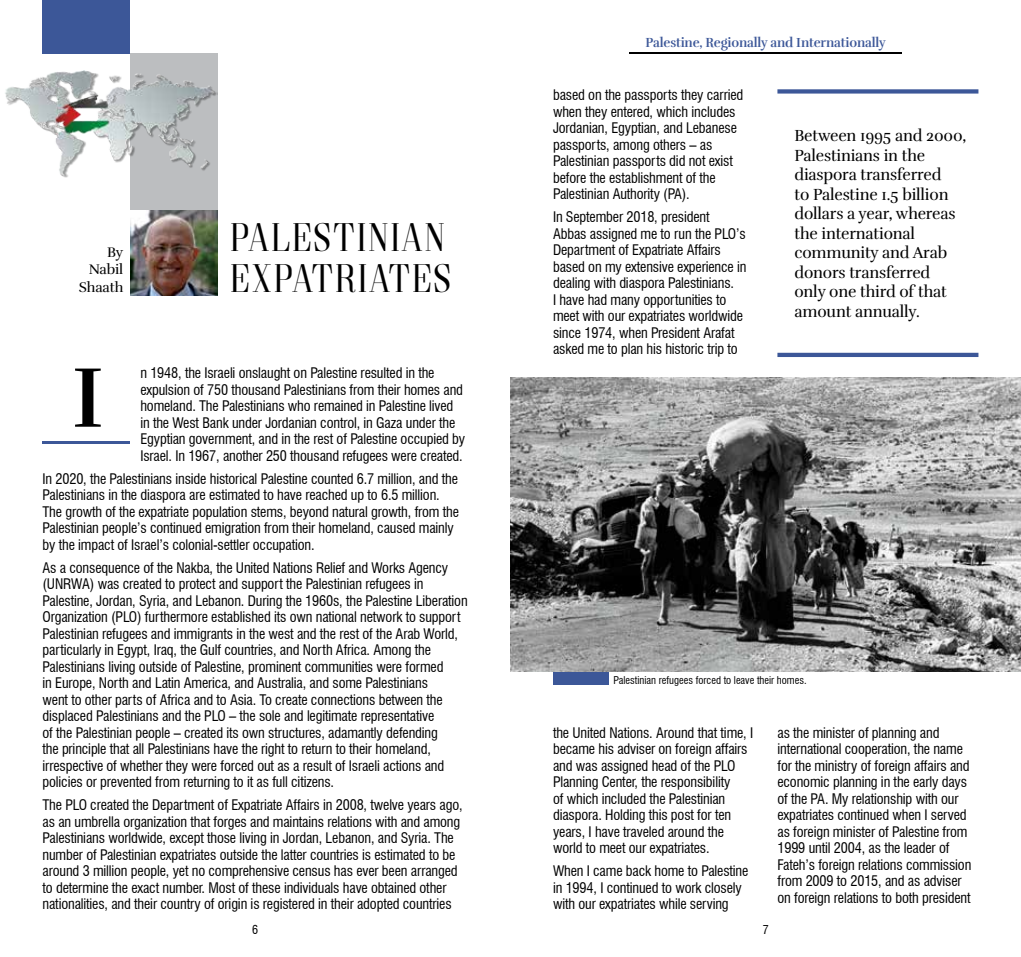
<style>
.page{position:relative;width:1021px;height:957px;background:#fff}
.page>*{position:absolute;margin:0;border:0;box-sizing:border-box;transform-origin:0 0}
.t1{font:700 87px "Rufina";color:#000;scale:.96 1}
.t2{font:40.5px/40.5px "Goldoni";letter-spacing:-.015em;color:#000;scale:.96 1}
.t3{font:16.5px/19.5px "Rufina";letter-spacing:-.01em;color:#000;scale:.96 1}
.t4{font:condensed 14.25px/16.5px "Swiss 721 BT";letter-spacing:-.01em;color:#000}
.t5{font:14.25px/17.2px "Rufina";letter-spacing:-.01em;color:#000;text-align:right}
.t6{font:700 13.5px "Rufina";letter-spacing:-.01em;color:#3c5798;scale:.96 1}
.t7{font:condensed 12px "Swiss 721 BT";color:#000}
.t8{font:condensed 10.5px "Swiss 721 BT";color:#000}
</style>
<div class="page">
<div style="left:43px;top:0;width:87px;height:53px;background:#3c5798"></div>
<hr style="left:43px;top:441px;width:87px;height:3px;background:#3c5798">
<div style="left:130px;top:53px;width:88px;height:243px;background:#bcbec0"></div>
<hr style="left:629px;top:52px;width:272px;height:1px;background:#000">
<div style="left:777px;top:89px;width:201px;height:5px;background:#3c5798"></div>
<hr style="left:777px;top:353px;width:201px;height:4px;background:#3c5798">
<div style="left:553px;top:672px;width:55px;height:12px;background:#3c5798"></div>
<img style="left:130px;top:210px;width:88px;height:86px">
<img style="left:5px;top:70px;width:213px;height:107px">
<img style="left:510px;top:377px;width:510px;height:295px">
<p class="t5" style="left:79px;top:244px;width:46px">By<br>Nabil<br>Shaath</p>
<h2 class="t2" style="left:231px;top:216px;width:234px">PALESTINIAN<br>EXPATRIATES</h2>
<p class="t4" style="left:140px;top:365px;width:326px">n 1948, the Israeli onslaught on Palestine resulted in the expulsion of 750 thousand Palestinians from their homes and homeland. The Palestinians who remained in Palestine lived in the West Bank under Jordanian control, in Gaza under the Egyptian government, and in the rest of Palestine occupied by Israel. In 1967, another 250 thousand refugees were created.</p>
<p class="t4" style="left:43px;top:470px;width:418px">In 2020, the Palestinians inside historical Palestine counted 6.7 million, and the Palestinians in the diaspora are estimated to have reached up to 6.5 million.<br>The growth of the expatriate population stems, beyond natural growth, from the Palestinian people’s continued emigration from their homeland, caused mainly by the impact of Israel’s colonial-settler occupation.</p>
<p class="t4" style="left:43px;top:559px;width:426px">As a consequence of the Nakba, the United Nations Relief and Works Agency (UNRWA) was created to protect and support the Palestinian refugees in Palestine, Jordan, Syria, and Lebanon. During the 1960s, the Palestine Liberation Organization (PLO) furthermore established its own national network to support Palestinian refugees and immigrants in the west and the rest of the Arab World, particularly in Egypt, Iraq, the Gulf countries, and North Africa. Among the Palestinians living outside of Palestine, prominent communities were formed<br>in Europe, North and Latin America, and Australia, and some Palestinians<br>went to other parts of Africa and to Asia. To create connections between the displaced Palestinians and the PLO – the sole and legitimate representative<br>of the Palestinian people – created its own structures, adamantly defending<br>the principle that all Palestinians have the right to return to their homeland, irrespective of whether they were forced out as a result of Israeli actions and policies or prevented from returning to it as full citizens.</p>
<p class="t4" style="left:43px;top:796px;width:421px">The PLO created the Department of Expatriate Affairs in 2008, twelve years ago, as an umbrella organization that forges and maintains relations with and among Palestinians worldwide, except those living in Jordan, Lebanon, and Syria. The number of Palestinian expatriates outside the latter countries is estimated to be around 3 million people, yet no comprehensive census has ever been arranged to determine the exact number. Most of these individuals have obtained other nationalities, and their country of origin is registered in their adopted countries</p>
<h1 class="t1" style="left:72px;top:344px;width:34px">I</h1>
<p class="t6" style="left:645px;top:34px;width:252px">Palestine, Regionally and Internationally</p>
<p class="t4" style="left:553px;top:87px;width:192px">based on the passports they carried when they entered, which includes Jordanian, Egyptian, and Lebanese passports, among others – as Palestinian passports did not exist before the establishment of the Palestinian Authority (PA).</p>
<p class="t4" style="left:553px;top:209px;width:195px">In September 2018, president Abbas assigned me to run the PLO’s Department of Expatriate Affairs based on my extensive experience in dealing with diaspora Palestinians.<br>I have had many opportunities to meet with our expatriates worldwide since 1974, when President Arafat asked me to plan his historic trip to</p>
<p class="t3" style="left:794px;top:126px;width:181px">Between 1995 and 2000,<br>Palestinians in the diaspora transferred<br>to Palestine 1.5 billion dollars a year, whereas the international community and Arab donors transferred<br>only one third of that amount annually.</p>
<p class="t8" style="left:613px;top:674px;width:194px">Palestinian refugees forced to leave their homes.</p>
<p class="t4" style="left:553px;top:724px;width:202px">the United Nations. Around that time, I became his adviser on foreign affairs and was assigned head of the PLO Planning Center, the responsibility<br>of which included the Palestinian diaspora. Holding this post for ten years, I have traveled around the world to meet our expatriates.</p>
<p class="t4" style="left:553px;top:862px;width:197px">When I came back home to Palestine in 1994, I continued to work closely with our expatriates while serving</p>
<p class="t4" style="left:777px;top:724px;width:195px">as the minister of planning and international cooperation, the name for the ministry of foreign affairs and economic planning in the early days of the PA. My relationship with our expatriates continued when I served as foreign minister of Palestine from 1999 until 2004, as the leader of Fateh’s foreign relations commission from 2009 to 2015, and as adviser on foreign relations to both president</p>
<p class="t7" style="left:252px;top:922px;width:7px">6</p>
<p class="t7" style="left:762px;top:922px;width:7px">7</p>
</div>
